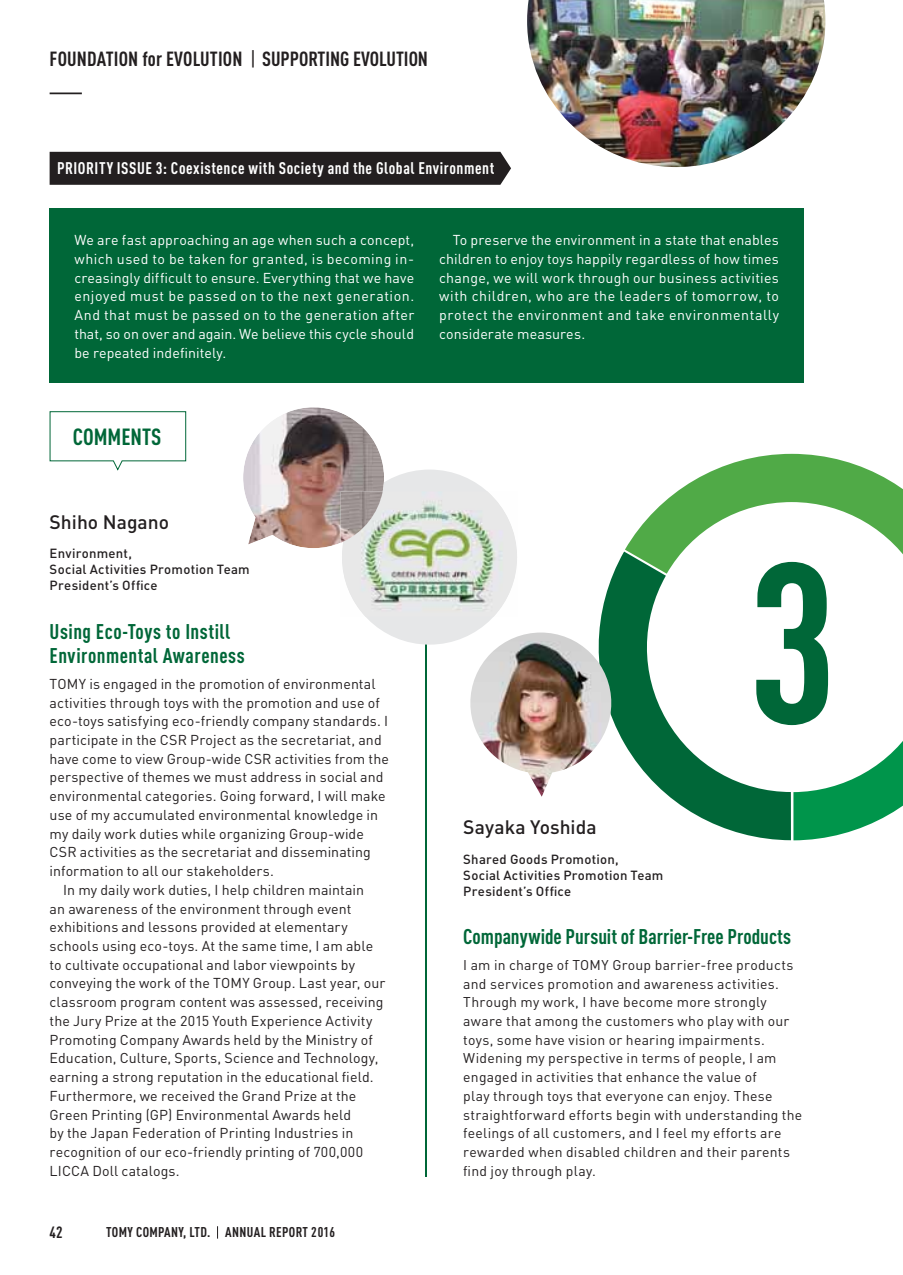
<style>
.page{position:relative;width:903px;height:1275px;background:#fff}
.page>*{position:absolute;margin:0;border:0;box-sizing:border-box;transform-origin:0 0}
.t1{font:700 condensed 224.17px "DIN Pro";color:#006738}
.t2{font:700 condensed 23.1px "DIN Pro";color:#006738}
.t3{font:700 condensed 21px/24.5px "DIN Pro";letter-spacing:.015em;color:#006738}
.t4{font:700 condensed 20.3px "DIN Pro";color:#231f20}
.t5{font:500 19.25px "DIN";color:#231f20}
.t6{font:700 condensed 16.62px "DIN Pro";letter-spacing:.035em;color:#fff}
.t7{font:700 condensed 16.1px "DIN Pro";color:#231f20}
.t8{font:14.17px "DIN";letter-spacing:.005em;color:#231f20}
.t9{font:14.17px/18.7px "DIN";letter-spacing:.01em;color:#fff;text-align:justify}
.t10{font:14px/18.7px "DIN";letter-spacing:.015em;color:#231f20}
.t11{font:700 condensed 14px "DIN Pro";letter-spacing:.025em;color:#231f20}
.t12{font:500 13.12px/15.8px "DIN";letter-spacing:.02em;color:#231f20}
.s1{font-family:"DIN";font-weight:400;font-stretch:normal}
</style>
<div class="page">
<svg style="left:217px;top:1226px;width:1px;height:13px"></svg>
<hr style="left:425px;top:515px;width:2px;height:662px;background:#006738">
<div style="left:342px;top:470px;width:175px;height:175px;background:#e6e7e8;border-radius:50%"></div>
<div style="left:50px;top:152px;width:461px;height:33px;background:#231f20"></div>
<div style="left:50px;top:208px;width:754px;height:175px;background:#006738"></div>
<svg style="left:49px;top:411px;width:138px;height:60px"></svg>
<img style="left:243px;top:407px;width:141px;height:141px">
<hr style="left:50px;top:93px;width:32px;height:1px;background:#231f20">
<img style="left:527px;top:0;width:298px;height:167px">
<img style="left:342px;top:491px;width:175px;height:123px">
<img style="left:341px;top:491px;width:42px;height:52px">
<svg style="left:599px;top:552px;width:26px;height:193px;fill:#006738"></svg>
<svg style="left:625px;top:454px;width:278px;height:386px"></svg>
<img style="left:464px;top:632px;width:154px;height:165px">
<h3 class="t4" style="left:50px;top:51px;width:380px">FOUNDATION for EVOLUTION <span class="s1">|</span> SUPPORTING EVOLUTION</h3>
<p class="t6" style="left:57px;top:162px;width:439px">PRIORITY ISSUE 3: Coexistence with Society and the Global Environment</p>
<p class="t9" style="left:74px;top:232px;width:341px">We are fast approaching an age when such a concept, which used to be taken for granted, is becoming in&shy;creasingly difficult to ensure. Everything that we have enjoyed must be passed on to the next generation.<br>And that must be passed on to the generation after that, so on over and again. We believe this cycle should be repeated indefinitely.</p>
<p class="t9" style="left:439px;top:232px;width:341px;text-indent:14px">To preserve the environment in a state that enables children to enjoy toys happily regardless of how times change, we will work through our business activities with children, who are the leaders of tomorrow, to protect the environment and take environmentally considerate measures.</p>
<h2 class="t2" style="left:73px;top:428px;width:90px">COMMENTS</h2>
<h3 class="t5" style="left:50px;top:515px;width:121px">Shiho Nagano</h3>
<p class="t12" style="left:50px;top:547px;width:202px">Environment,<br>Social Activities Promotion Team<br>President’s Office</p>
<h3 class="t3" style="left:50px;top:621px;width:197px">Using Eco-Toys to Instill<br>Environmental Awareness</h3>
<p class="t8" style="left:50px;top:679px;width:327px">TOMY is engaged in the promotion of environmental</p>
<p class="t8" style="left:50px;top:697px;width:332px">activities through toys with the promotion and use of</p>
<p class="t8" style="left:50px;top:716px;width:340px">eco-toys satisfying eco-friendly company standards. I</p>
<p class="t8" style="left:50px;top:735px;width:334px">participate in the CSR Project as the secretariat, and</p>
<p class="t8" style="left:50px;top:753px;width:341px">have come to view Group-wide CSR activities from the</p>
<p class="t8" style="left:50px;top:772px;width:335px">perspective of themes we must address in social and</p>
<p class="t8" style="left:50px;top:791px;width:338px">environmental categories. Going forward, I will make</p>
<p class="t8" style="left:50px;top:810px;width:330px">use of my accumulated environmental knowledge in</p>
<p class="t8" style="left:50px;top:828px;width:316px">my daily work duties while organizing Group-wide</p>
<p class="t8" style="left:50px;top:847px;width:323px">CSR activities as the secretariat and disseminating</p>
<p class="t8" style="left:50px;top:866px;width:226px">information to all our stakeholders.</p>
<p class="t8" style="left:63px;top:885px;width:302px">In my daily work duties, I help children maintain</p>
<p class="t8" style="left:50px;top:903px;width:303px">an awareness of the environment through event</p>
<p class="t8" style="left:50px;top:922px;width:300px">exhibitions and lessons provided at elementary</p>
<p class="t8" style="left:50px;top:941px;width:325px">schools using eco-toys. At the same time, I am able</p>
<p class="t8" style="left:50px;top:959px;width:307px">to cultivate occupational and labor viewpoints by</p>
<p class="t8" style="left:50px;top:978px;width:337px">conveying the work of the TOMY Group. Last year, our</p>
<p class="t8" style="left:50px;top:997px;width:335px">classroom program content was assessed, receiving</p>
<p class="t8" style="left:50px;top:1016px;width:324px">the Jury Prize at the 2015 Youth Experience Activity</p>
<p class="t8" style="left:50px;top:1034px;width:325px">Promoting Company Awards held by the Ministry of</p>
<p class="t8" style="left:50px;top:1053px;width:330px">Education, Culture, Sports, Science and Technology,</p>
<p class="t8" style="left:50px;top:1072px;width:326px">earning a strong reputation in the educational field.</p>
<p class="t8" style="left:50px;top:1091px;width:308px">Furthermore, we received the Grand Prize at the</p>
<p class="t8" style="left:50px;top:1109px;width:303px">Green Printing (GP) Environmental Awards held</p>
<p class="t8" style="left:50px;top:1128px;width:305px">by the Japan Federation of Printing Industries in</p>
<p class="t8" style="left:50px;top:1147px;width:315px">recognition of our eco-friendly printing of 700,000</p>
<p class="t8" style="left:50px;top:1165px;width:131px">LICCA Doll catalogs.</p>
<p class="t7" style="left:50px;top:1226px;width:14px">42</p>
<p class="t11" style="left:106px;top:1227px;width:231px">TOMY COMPANY, LTD. ANNUAL REPORT 2016</p>
<h1 class="t1" style="left:747px;top:562px;width:91px">3</h1>
<h3 class="t5" style="left:463px;top:820px;width:135px">Sayaka Yoshida</h3>
<p class="t12" style="left:463px;top:853px;width:202px">Shared Goods Promotion,<br>Social Activities Promotion Team<br>President’s Office</p>
<h3 class="t3" style="left:463px;top:927px;width:329px">Companywide Pursuit of Barrier-Free Products</h3>
<p class="t10" style="left:463px;top:957px;width:340px">I am in charge of TOMY Group barrier-free products and services promotion and awareness activities.<br>Through my work, I have become more strongly aware that among the customers who play with our toys, some have vision or hearing impairments.<br>Widening my perspective in terms of people, I am engaged in activities that enhance the value of<br>play through toys that everyone can enjoy. These straightforward efforts begin with understanding the feelings of all customers, and I feel my efforts are rewarded when disabled children and their parents find joy through play.</p>
</div>
